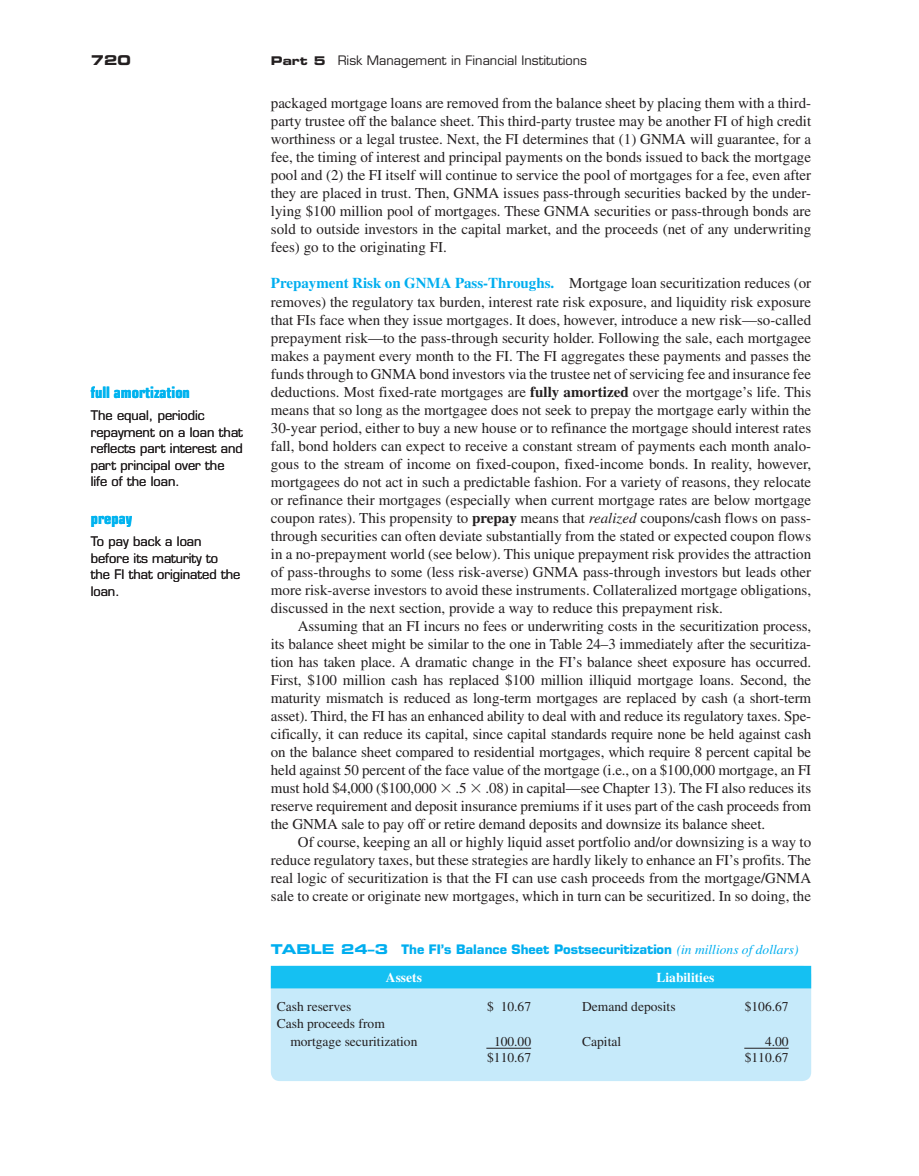
<style>
.page{position:relative;width:919px;height:1176px;background:#fff}
.page>*{position:absolute;margin:0;border:0;box-sizing:border-box;transform-origin:0 0}
.t1{font:700 condensed 15.75px "Eurostile";color:#00b3ef}
.t2{font:15px/18px "Times";color:#231f20;text-align:justify}
.t3{font:13.5px/18px "Times";color:#231f20}
.t4{font:700 13.5px "Times";color:#fff}
.t5{font:13.5px "Eurostile Bold Extended Two";color:#231f20}
.t6{font:12.75px/16.5px "Eurostile";color:#231f20}
.t7{font:700 12.75px "Eurostile";color:#00aeef}
.s1{font-family:"Eurostile Bold Extended Two";font-size:12px}
.s2{font-weight:700;color:#00aeef}
.s3{font-weight:700}
.s4{font-style:italic}
.s5{font-family:"Mathematical Pi One"}
.s6{font-family:"Eurostile Bold Extended Two";font-weight:400;font-size:13.5px}
.s7{font-family:"Times";font-weight:400;font-style:italic;font-size:13.5px}
</style>
<div class="page">
<div style="left:271px;top:965px;width:540px;height:116px;background:#c6eafa;border-radius:9px"></div>
<div style="left:271px;top:965px;width:540px;height:23px;background:#15c0f2"></div>
<hr style="left:486px;top:1047px;width:45px;height:1px;background:#231f20">
<hr style="left:744px;top:1047px;width:44px;height:1px;background:#231f20">
<p class="t5" style="left:91px;top:55px;width:42px">720</p>
<p class="t6" style="left:271px;top:54px;width:317px"><span class="s1">Part 5</span> Risk Management in Financial Institutions</p>
<p class="t2" style="left:271px;top:96px;width:542px">packaged mortgage loans are removed from the balance sheet by placing them with a third&shy;party trustee off the balance sheet. This third-party trustee may be another FI of high credit worthiness or a legal trustee. Next, the FI determines that (1) GNMA will guarantee, for a fee, the timing of interest and principal payments on the bonds issued to back the mortgage pool and (2) the FI itself will continue to service the pool of mortgages for a fee, even after they are placed in trust. Then, GNMA issues pass-through securities backed by the under&shy;lying $100 million pool of mortgages. These GNMA securities or pass-through bonds are sold to outside investors in the capital market, and the proceeds (net of any underwriting fees) go to the originating FI.</p>
<p class="t2" style="left:271px;top:276px;width:542px"><span class="s2">Prepayment Risk on GNMA Pass-Throughs.</span> Mortgage loan securitization reduces (or</p>
<p class="t2" style="left:271px;top:294px;width:542px">removes) the regulatory tax burden, interest rate risk exposure, and liquidity risk exposure</p>
<p class="t2" style="left:271px;top:312px;width:541px">that FIs face when they issue mortgages. It does, however, introduce a new risk—so-called</p>
<p class="t2" style="left:271px;top:330px;width:541px">prepayment risk—to the pass-through security holder. Following the sale, each mortgagee</p>
<p class="t2" style="left:271px;top:348px;width:541px">makes a payment every month to the FI. The FI aggregates these payments and passes the</p>
<p class="t2" style="left:271px;top:366px;width:541px">funds through to GNMA bond investors via the trustee net of servicing fee and insurance fee</p>
<p class="t2" style="left:271px;top:384px;width:542px">deductions. Most fixed-rate mortgages are <span class="s3">fully amortized</span> over the mortgage’s life. This</p>
<p class="t2" style="left:271px;top:402px;width:542px">means that so long as the mortgagee does not seek to prepay the mortgage early within the</p>
<p class="t2" style="left:271px;top:420px;width:541px">30-year period, either to buy a new house or to refinance the mortgage should interest rates</p>
<p class="t2" style="left:271px;top:438px;width:542px">fall, bond holders can expect to receive a constant stream of payments each month analo-</p>
<p class="t2" style="left:271px;top:456px;width:542px">gous to the stream of income on fixed-coupon, fixed-income bonds. In reality, however,</p>
<p class="t2" style="left:271px;top:474px;width:541px">mortgagees do not act in such a predictable fashion. For a variety of reasons, they relocate</p>
<p class="t2" style="left:271px;top:492px;width:542px">or refinance their mortgages (especially when current mortgage rates are below mortgage</p>
<p class="t2" style="left:271px;top:510px;width:541px">coupon rates). This propensity to <span class="s3">prepay</span> means that <span class="s4">realized</span> coupons/cash flows on pass-</p>
<p class="t2" style="left:271px;top:528px;width:542px">through securities can often deviate substantially from the stated or expected coupon flows</p>
<p class="t2" style="left:271px;top:546px;width:542px">in a no-prepayment world (see below). This unique prepayment risk provides the attraction</p>
<p class="t2" style="left:271px;top:564px;width:542px">of pass-throughs to some (less risk-averse) GNMA pass-through investors but leads other</p>
<p class="t2" style="left:271px;top:582px;width:542px">more risk-averse investors to avoid these instruments. Collateralized mortgage obligations,</p>
<p class="t2" style="left:271px;top:600px;width:453px">discussed in the next section, provide a way to reduce this prepayment risk.</p>
<p class="t2" style="left:298px;top:618px;width:515px">Assuming that an FI incurs no fees or underwriting costs in the securitization process,</p>
<p class="t2" style="left:271px;top:636px;width:542px">its balance sheet might be similar to the one in Table 24–3 immediately after the securitiza-</p>
<p class="t2" style="left:271px;top:654px;width:542px">tion has taken place. A dramatic change in the FI’s balance sheet exposure has occurred.</p>
<p class="t2" style="left:271px;top:672px;width:542px">First, $100 million cash has replaced $100 million illiquid mortgage loans. Second, the</p>
<p class="t2" style="left:271px;top:690px;width:542px">maturity mismatch is reduced as long-term mortgages are replaced by cash (a short-term</p>
<p class="t2" style="left:271px;top:708px;width:542px">asset). Third, the FI has an enhanced ability to deal with and reduce its regulatory taxes. Spe-</p>
<p class="t2" style="left:271px;top:726px;width:542px">cifically, it can reduce its capital, since capital standards require none be held against cash</p>
<p class="t2" style="left:271px;top:744px;width:542px">on the balance sheet compared to residential mortgages, which require 8 percent capital be</p>
<p class="t2" style="left:271px;top:762px;width:542px">held against 50 percent of the face value of the mortgage (i.e., on a $100,000 mortgage, an FI</p>
<p class="t2" style="left:271px;top:780px;width:542px">must hold $4,000 ($100,000 <span class="s5">-</span> .5 <span class="s5">-</span> .08) in capital—see Chapter 13 ). The FI also reduces its</p>
<p class="t2" style="left:271px;top:798px;width:542px">reserve requirement and deposit insurance premiums if it uses part of the cash proceeds from</p>
<p class="t2" style="left:271px;top:816px;width:496px">the GNMA sale to pay off or retire demand deposits and downsize its balance sheet.</p>
<p class="t2" style="left:298px;top:834px;width:515px">Of course, keeping an all or highly liquid asset portfolio and/or downsizing is a way to</p>
<p class="t2" style="left:271px;top:852px;width:542px">reduce regulatory taxes, but these strategies are hardly likely to enhance an FI’s profits. The</p>
<p class="t2" style="left:271px;top:870px;width:541px">real logic of securitization is that the FI can use cash proceeds from the mortgage/GNMA</p>
<p class="t2" style="left:271px;top:888px;width:541px">sale to create or originate new mortgages, which in turn can be securitized. In so doing, the</p>
<p class="t1" style="left:91px;top:386px;width:101px">full amortization</p>
<p class="t6" style="left:91px;top:409px;width:154px">The equal, periodic repayment on a loan that reflects part interest and part principal over the life of the loan.</p>
<p class="t1" style="left:91px;top:512px;width:43px">prepay</p>
<p class="t6" style="left:91px;top:535px;width:151px">To pay back a loan before its maturity to the FI that originated the loan.</p>
<p class="t7" style="left:271px;top:944px;width:529px"><span class="s6">TABLE 24–3</span> The FI’s Balance Sheet Postsecuritization <span class="s7">(in millions of dollars)</span></p>
<p class="t4" style="left:386px;top:973px;width:37px">Assets</p>
<p class="t4" style="left:656px;top:973px;width:59px">Liabilities</p>
<p class="t3" style="left:277px;top:998px;width:76px">Cash reserves</p>
<p class="t3" style="left:487px;top:998px;width:45px">$ 10.67</p>
<p class="t3" style="left:582px;top:998px;width:95px">Demand deposits</p>
<p class="t3" style="left:744px;top:998px;width:45px">$106.67</p>
<p class="t3" style="left:290px;top:1015px;width:129px;text-indent:-14px">Cash proceeds from mortgage securitization</p>
<p class="t3" style="left:494px;top:1033px;width:39px">100.00</p>
<p class="t3" style="left:582px;top:1033px;width:40px">Capital</p>
<p class="t3" style="left:765px;top:1033px;width:25px">4.00</p>
<p class="t3" style="left:487px;top:1049px;width:45px">$110.67</p>
<p class="t3" style="left:744px;top:1049px;width:45px">$110.67</p>
</div>
